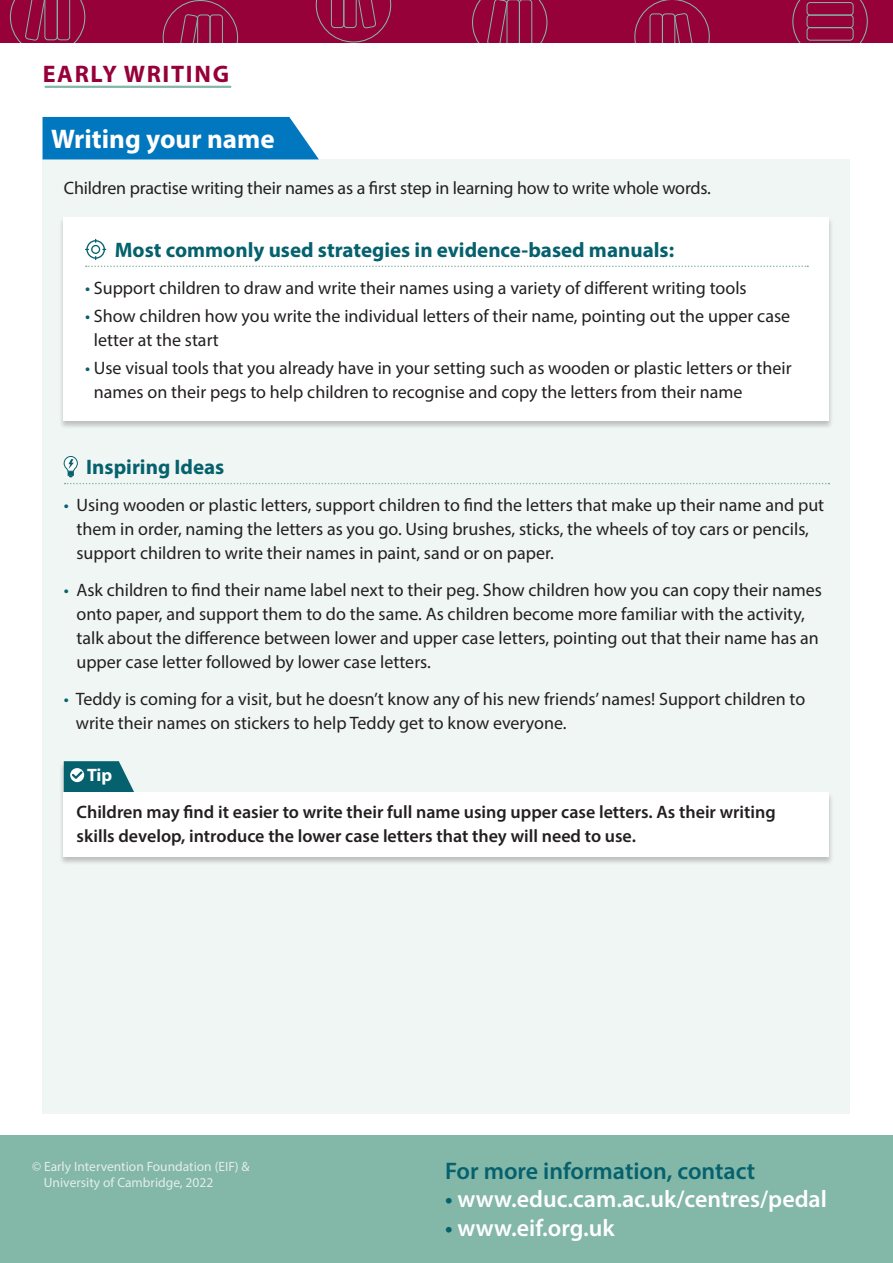
<style>
.page{position:relative;width:893px;height:1263px;background:#fff}
.page>*{position:absolute;margin:0;border:0;box-sizing:border-box;transform-origin:0 0}
.t1{font:700 27px "Myriad Pro";color:#fff}
.t2{font:600 24px "Myriad Pro";color:#fff}
.t3{font:600 24px "Myriad Pro";color:#05616d}
.t4{font:700 24px "Myriad Pro";letter-spacing:.07em;color:#97013a}
.t5{font:700 21px "Myriad Pro";color:#05616d}
.t6{font:18px/24px "Myriad Pro";color:#231f20}
.t7{font:600 18px/24px "Myriad Pro";color:#231f20}
.t8{font:700 18px "Myriad Pro";color:#fff}
.t9{font:13.5px/15.8px "Myriad Pro";color:#e3eeea}
.s1{color:#05616d}
</style>
<div class="page">
<div style="left:0;top:0;width:893px;height:43px;background:#97013a"></div>
<svg style="left:792px;top:0;width:76px;height:43px"></svg>
<div style="left:807px;top:2px;width:47px;height:14px;border:1px solid #83b7a8;border-radius:3px"></div>
<div style="left:807px;top:15px;width:47px;height:13px;border:1px solid #83b7a8;border-radius:3px"></div>
<div style="left:807px;top:27px;width:47px;height:14px;border:1px solid #83b7a8;border-radius:3px"></div>
<svg style="left:472px;top:0;width:75px;height:43px"></svg>
<svg style="left:316px;top:0;width:75px;height:43px"></svg>
<svg style="left:634px;top:0;width:76px;height:43px"></svg>
<svg style="left:10px;top:0;width:75px;height:43px"></svg>
<svg style="left:163px;top:0;width:75px;height:43px"></svg>
<div style="left:0;top:1135px;width:893px;height:128px;background:#83b7a8"></div>
<hr style="left:46px;top:86px;width:184px;height:2px;background:#83b7a8">
<div style="left:43px;top:159px;width:807px;height:955px;background:#f0f6f4"></div>
<svg style="left:65px;top:483px;width:764px;height:1px"></svg>
<div style="left:59px;top:217px;width:775px;height:212px;background:#231f20;opacity:.25"></div>
<div style="left:64px;top:218px;width:765px;height:203px;background:#fff"></div>
<svg style="left:86px;top:266px;width:722px;height:1px"></svg>
<svg style="left:85px;top:239px;width:21px;height:21px"></svg>
<svg style="left:63px;top:456px;width:15px;height:21px"></svg>
<div style="left:43px;top:117px;width:276px;height:42px;background:#0077bf"></div>
<div style="left:59px;top:761px;width:775px;height:104px;background:#231f20;opacity:.25"></div>
<svg style="left:64px;top:761px;width:70px;height:31px"></svg>
<div style="left:64px;top:792px;width:765px;height:64px;background:#fff"></div>
<p class="t4" style="left:43px;top:58px;width:188px">EARLY WRITING</p>
<p class="t1" style="left:51px;top:121px;width:225px">Writing your name</p>
<p class="t6" style="left:64px;top:176px;width:649px">Children practise writing their names as a first step in learning how to write whole words.</p>
<p class="t5" style="left:115px;top:236px;width:561px">Most commonly used strategies in evidence-based manuals:</p>
<p class="t6" style="left:85px;top:275px;width:663px"><span class="s1">•</span> Support children to draw and write their names using a variety of different writing tools</p>
<p class="t6" style="left:94px;top:304px;width:698px;text-indent:-9px"><span class="s1">•</span> Show children how you write the individual letters of their name, pointing out the upper case letter at the start</p>
<p class="t6" style="left:94px;top:356px;width:699px;text-indent:-9px"><span class="s1">•</span> Use visual tools that you already have in your setting such as wooden or plastic letters or their names on their pegs to help children to recognise and copy the letters from their name</p>
<p class="t5" style="left:86px;top:454px;width:140px">Inspiring Ideas</p>
<p class="t6" style="left:76px;top:493px;width:749px;text-indent:-13px"><span class="s1">•</span> Using wooden or plastic letters, support children to find the letters that make up their name and put them in order, naming the letters as you go. Using brushes, sticks, the wheels of toy cars or pencils, support children to write their names in paint, sand or on paper.</p>
<p class="t6" style="left:76px;top:577px;width:747px;text-indent:-13px"><span class="s1">•</span> Ask children to find their name label next to their peg. Show children how you can copy their names onto paper, and support them to do the same. As children become more familiar with the activity, talk about the difference between lower and upper case letters, pointing out that their name has an upper case letter followed by lower case letters.</p>
<p class="t6" style="left:76px;top:686px;width:731px;text-indent:-12px"><span class="s1">•</span> Teddy is coming for a visit, but he doesn’t know any of his new friends’ names! Support children to write their names on stickers to help Teddy get to know everyone.</p>
<p class="t8" style="left:87px;top:763px;width:27px">Tip</p>
<p class="t7" style="left:77px;top:799px;width:701px">Children may find it easier to write their full name using upper case letters. As their writing skills develop, introduce the lower case letters that they will need to use.</p>
<p class="t9" style="left:44px;top:1158px;width:207px;text-indent:-12px">© Early Intervention Foundation (EIF) &amp;<br>University of Cambridge, 2022</p>
<p class="t3" style="left:445px;top:1155px;width:312px">For more information, contact</p>
<p class="t2" style="left:445px;top:1184px;width:383px"><span class="s1">•</span> www.educ.cam.ac.uk/centres/pedal</p>
<p class="t2" style="left:445px;top:1212px;width:171px"><span class="s1">•</span> www.eif.org.uk</p>
</div>
